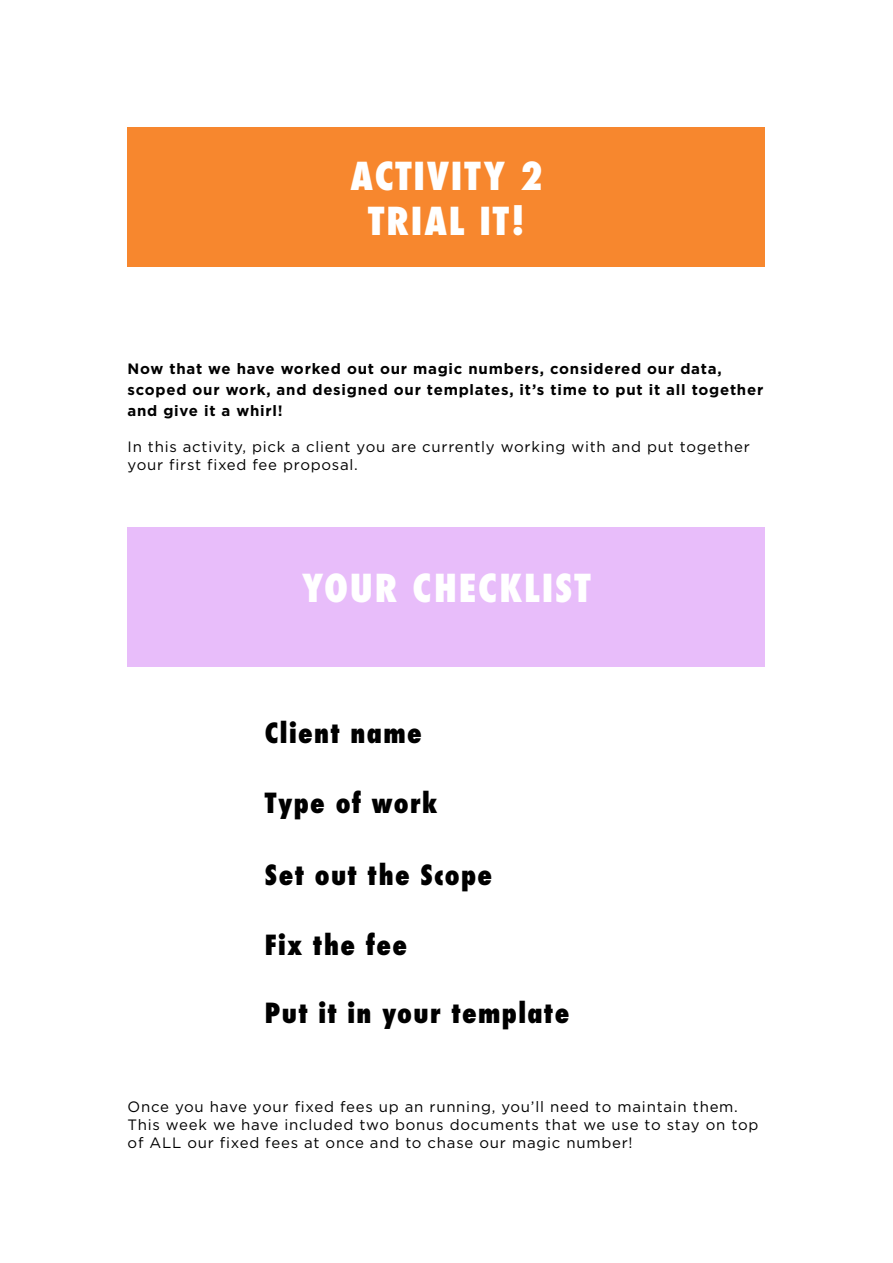
<style>
.page{position:relative;width:893px;height:1263px;background:#fff}
.page>*{position:absolute;margin:0;border:0;box-sizing:border-box;transform-origin:0 0}
.t1{font:800 condensed 37.5px/45px "Futura";letter-spacing:.05em;color:#fff;text-align:center}
.t2{font:800 condensed 27px "Futura";letter-spacing:.05em;color:#000}
.t3{font:15px/18px "Gotham";letter-spacing:.05em;color:#000}
.t4{font:700 15px/21px "Gotham";letter-spacing:.05em;color:#000}
</style>
<div class="page">
<div style="left:127px;top:128px;width:638px;height:139px;background:#f7872e"></div>
<div style="left:127px;top:527px;width:638px;height:139px;background:#e8bdfa"></div>
<h1 class="t1" style="left:350px;top:154px;width:194px">ACTIVITY 2<br>TRIAL IT!</h1>
<p class="t4" style="left:128px;top:358px;width:637px">Now that we have worked out our magic numbers, considered our data, scoped our work, and designed our templates, it’s time to put it all together and give it a whirl!</p>
<p class="t3" style="left:128px;top:437px;width:624px">In this activity, pick a client you are currently working with and put together your first fixed fee proposal.</p>
<h1 class="t1" style="left:302px;top:566px;width:290px">YOUR CHECKLIST</h1>
<h2 class="t2" style="left:265px;top:714px;width:158px">Client name</h2>
<h2 class="t2" style="left:265px;top:785px;width:174px">Type of work</h2>
<h2 class="t2" style="left:265px;top:856px;width:229px">Set out the Scope</h2>
<h2 class="t2" style="left:265px;top:927px;width:144px">Fix the fee</h2>
<h2 class="t2" style="left:265px;top:995px;width:306px">Put it in your template</h2>
<p class="t3" style="left:128px;top:1098px;width:632px">Once you have your fixed fees up an running, you’ll need to maintain them.<br>This week we have included two bonus documents that we use to stay on top of ALL our fixed fees at once and to chase our magic number!</p>
</div>
